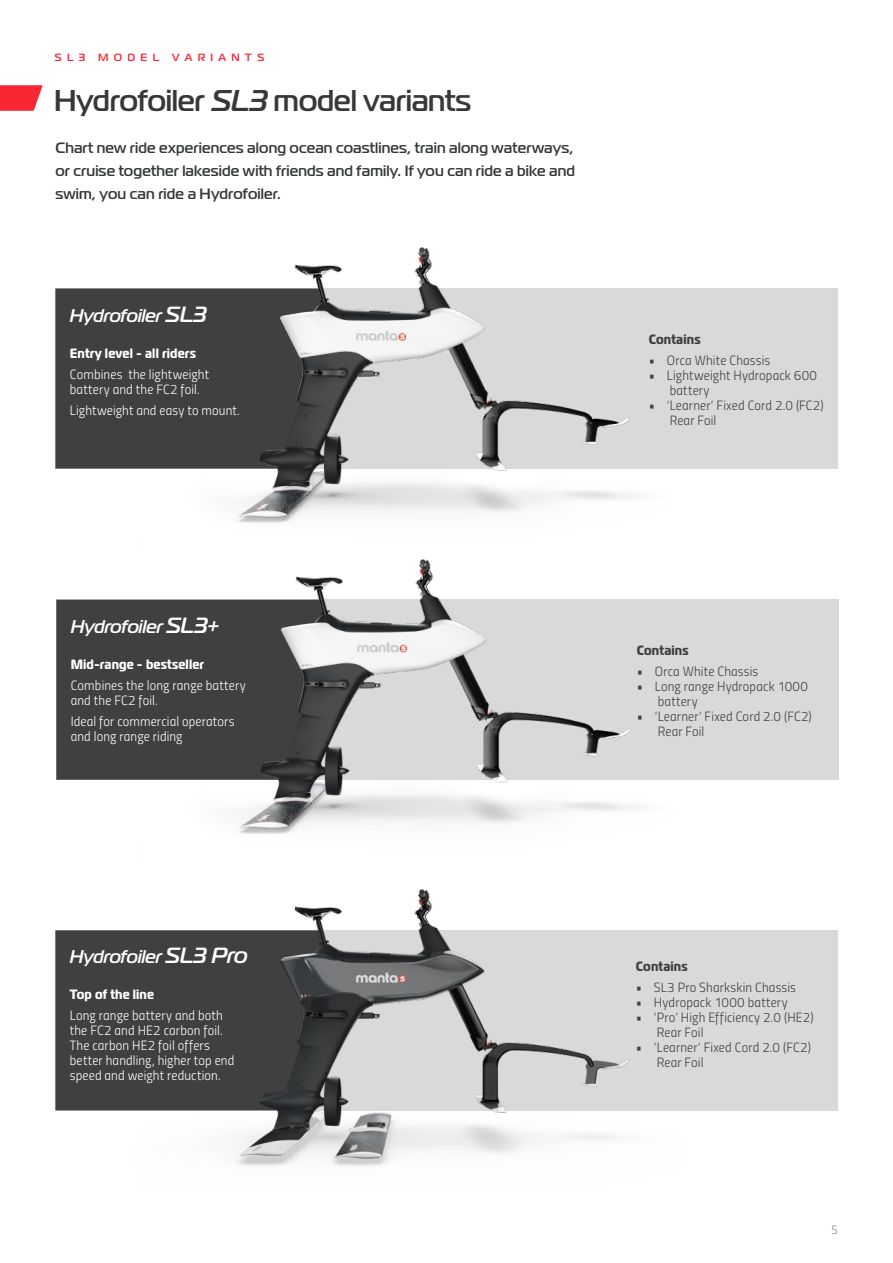
<style>
.page{position:relative;width:893px;height:1263px;background:#fff}
.page>*{position:absolute;margin:0;border:0;box-sizing:border-box;transform-origin:0 0}
.t1{font:500 30px "Magistral";letter-spacing:-.01em;color:#383935}
.t2{font:italic 500 18.3px "Magistral";letter-spacing:-.01em;color:#fff}
.t3{font:500 15px/22.6px "Magistral";letter-spacing:.01em;color:#353a36;text-align:justify}
.t4{font:13.5px/15px "Titillium Light Upright";letter-spacing:.01em;color:#414041}
.t5{font:13.5px/15px "Titillium Light Upright";letter-spacing:.01em;color:#fff}
.t6{font:700 13.5px "Magistral Cond";letter-spacing:.01em;color:#fff}
.t7{font:700 13.5px "Magistral Cond";letter-spacing:.01em;color:#414041}
.t8{font:300 12px "Magistral Cond";color:#6f7c7d}
.t9{font:500 10.5px "Magistral";letter-spacing:.5em;color:#f92634}
.s1{font-style:italic}
.s2{color:#353935}
.s3{font-size:22.05px}
</style>
<div class="page">
<div style="left:55px;top:288px;width:782px;height:181px;background:#d9d9d9"></div>
<div style="left:55px;top:288px;width:81px;height:181px;background:#414041"></div>
<img style="left:136px;top:247px;width:495px;height:276px">
<div style="left:56px;top:600px;width:782px;height:180px;background:#d9d9d9"></div>
<div style="left:56px;top:600px;width:81px;height:180px;background:#414041"></div>
<img style="left:137px;top:559px;width:546px;height:275px">
<div style="left:55px;top:930px;width:782px;height:180px;background:#d9d9d9"></div>
<div style="left:55px;top:930px;width:81px;height:180px;background:#414041"></div>
<img style="left:136px;top:889px;width:547px;height:277px">
<svg style="left:0;top:85px;width:43px;height:26px"></svg>
<p class="t9" style="left:55px;top:51px;width:211px">SL3 MODEL VARIANTS</p>
<h1 class="t1" style="left:54px;top:82px;width:419px">Hydrofoiler <span class="s1">SL3</span> model variants</h1>
<p class="t3" style="left:55px;top:137px;width:521px">Chart new ride experiences along ocean coastlines, train along waterways, or cruise together lakeside with friends and family. <span class="s2">If you can ride a bike and swim, you can ride a Hydrofoiler.</span></p>
<h2 class="t2" style="left:69px;top:304px;width:139px">Hydrofoiler <span class="s3">SL3</span></h2>
<p class="t6" style="left:70px;top:344px;width:128px">Entry level - all riders</p>
<p class="t5" style="left:70px;top:366px;width:141px">Combines the lightweight battery and the FC2 foil.</p>
<p class="t5" style="left:70px;top:402px;width:172px">Lightweight and easy to mount.</p>
<p class="t7" style="left:649px;top:331px;width:53px">Contains</p>
<p class="t4" style="left:649px;top:352px;width:123px">• Orca White Chassis</p>
<p class="t4" style="left:670px;top:367px;width:149px;text-indent:-21px">• Lightweight Hydropack 600 battery</p>
<p class="t4" style="left:670px;top:397px;width:156px;text-indent:-21px">• ‘Learner’ Fixed Cord 2.0 (FC2)<br>Rear Foil</p>
<h2 class="t2" style="left:70px;top:615px;width:150px">Hydrofoiler <span class="s3">SL3+</span></h2>
<p class="t6" style="left:71px;top:655px;width:135px">Mid-range - bestseller</p>
<p class="t5" style="left:71px;top:677px;width:177px">Combines the long range battery and the FC2 foil.</p>
<p class="t5" style="left:71px;top:713px;width:165px">Ideal for commercial operators and long range riding</p>
<p class="t7" style="left:637px;top:642px;width:53px">Contains</p>
<p class="t4" style="left:637px;top:663px;width:123px">• Orca White Chassis</p>
<p class="t4" style="left:658px;top:678px;width:152px;text-indent:-21px">• Long range Hydropack 1000 battery</p>
<p class="t4" style="left:658px;top:708px;width:156px;text-indent:-21px">• ‘Learner’ Fixed Cord 2.0 (FC2)<br>Rear Foil</p>
<h2 class="t2" style="left:69px;top:946px;width:179px">Hydrofoiler <span class="s3">SL3 Pro</span></h2>
<p class="t6" style="left:70px;top:986px;width:86px">Top of the line</p>
<p class="t5" style="left:70px;top:1007px;width:166px">Long range battery and both the FC2 and HE2 carbon foil.<br>The carbon HE2 foil offers better handling, higher top end speed and weight reduction.</p>
<p class="t7" style="left:636px;top:958px;width:53px">Contains</p>
<p class="t4" style="left:636px;top:979px;width:162px">• SL3 Pro Sharkskin Chassis</p>
<p class="t4" style="left:636px;top:994px;width:153px">• Hydropack 1000 battery</p>
<p class="t4" style="left:657px;top:1009px;width:158px;text-indent:-21px">• ‘Pro’ High Efficiency 2.0 (HE2)<br>Rear Foil</p>
<p class="t4" style="left:657px;top:1039px;width:156px;text-indent:-21px">• ‘Learner’ Fixed Cord 2.0 (FC2)<br>Rear Foil</p>
<p class="t8" style="left:832px;top:1223px;width:7px">5</p>
</div>
